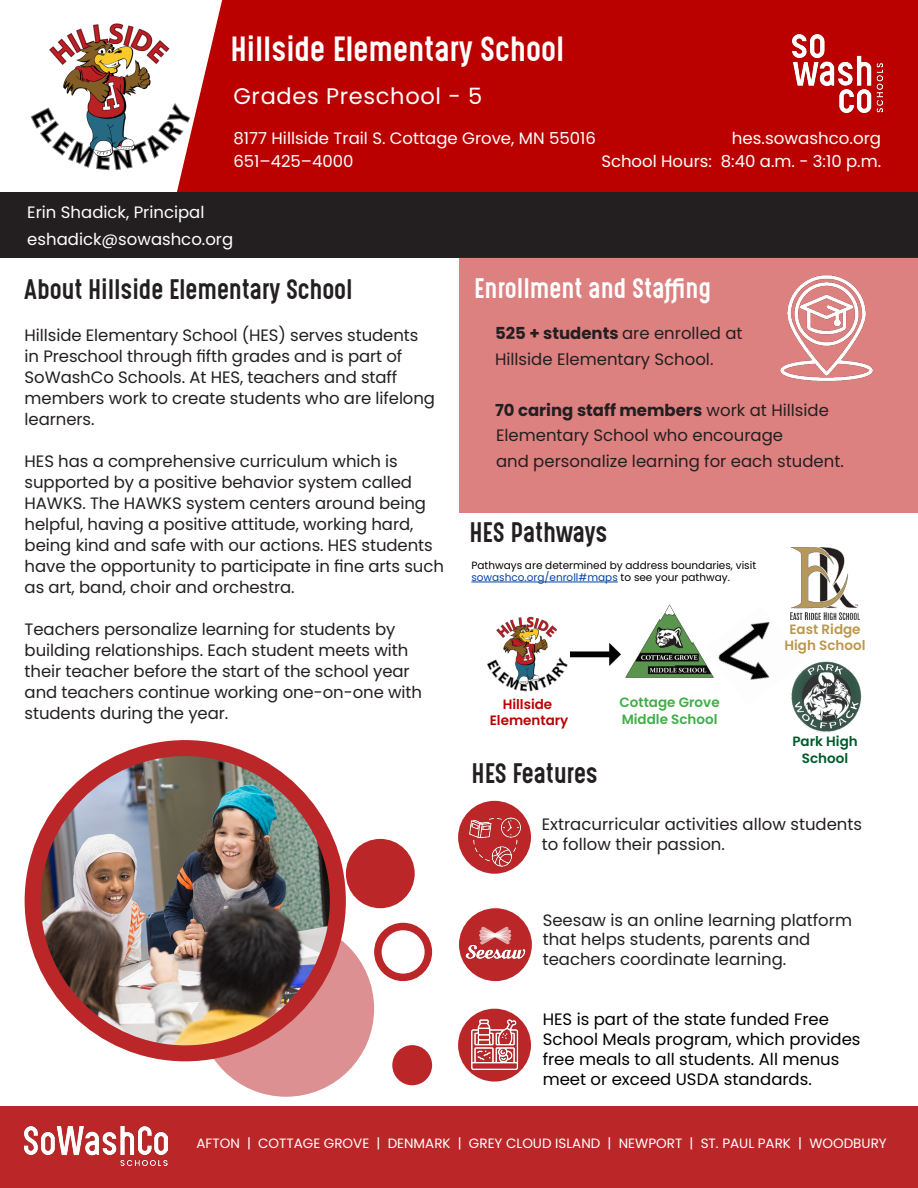
<style>
.page{position:relative;width:918px;height:1188px;background:#fff}
.page>*{position:absolute;margin:0;border:0;box-sizing:border-box;transform-origin:0 0}
.t1{font:29.7px "Gotcha Gothic";color:#fff}
.t2{font:24px "Gotcha Gothic";letter-spacing:-.005em;color:#231f20}
.t3{font:24px "Gotcha Gothic";color:#fff}
.t4{font:22.5px "Poppins";letter-spacing:.03em;color:#fff}
.t5{font:16.5px/21px "Poppins";letter-spacing:-.005em;color:#231f20}
.t6{font:16.5px/27px "Poppins";color:#fff}
.t7{font:16.5px/19.8px "Poppins";color:#000}
.t8{font:13.5px "Poppins";color:#fff}
.t9{font:600 13.5px/16.2px "Poppins";color:#40ae49}
.t10{font:600 13.5px/16.2px "Poppins";color:#bb974f;text-align:center}
.t11{font:600 13.5px/16.2px "Poppins";color:#b00;text-align:center}
.t12{font:600 13.5px/16.2px "Poppins";color:#005b2b;text-align:center}
.t13{font:10.5px/12.6px "Poppins";color:#000}
.s1{font-weight:700}
.s2{color:#0244a4}
</style>
<div class="page">
<svg style="left:198px;top:921px;width:176px;height:176px;background:#d98889"></svg>
<div style="left:222px;top:0;width:696px;height:192px;background:#b00"></div>
<svg style="left:0;top:1px;width:222px;height:257px"></svg>
<div style="left:0;top:192px;width:918px;height:65px;background:#231f20"></div>
<img style="left:793px;top:34px;width:89px;height:78px">
<div style="left:459px;top:257px;width:459px;height:256px;background:#dd8080"></div>
<img style="left:780px;top:275px;width:93px;height:107px">
<div style="left:0;top:1106px;width:918px;height:82px;background:#bb2728"></div>
<img style="left:24px;top:1126px;width:143px;height:39px">
<img style="left:33px;top:748px;width:305px;height:305px;border-radius:153px">
<div style="left:25px;top:740px;width:321px;height:321px;border:16px solid #bb2728;border-radius:50%"></div>
<div style="left:459px;top:908px;width:73px;height:73px;background:#bb2728;border-radius:50%"></div>
<img style="left:463px;top:908px;width:65px;height:57px">
<div style="left:458px;top:801px;width:73px;height:73px;background:#bb2728;border-radius:50%"></div>
<img style="left:466px;top:812px;width:57px;height:56px">
<div style="left:458px;top:1009px;width:73px;height:73px;background:#bb2728;border-radius:50%"></div>
<img style="left:466px;top:1016px;width:57px;height:55px">
<img style="left:571px;top:642px;width:42px;height:24px">
<img style="left:726px;top:612px;width:76px;height:68px">
<img style="left:791px;top:547px;width:68px;height:72px">
<div style="left:346px;top:839px;width:69px;height:69px;background:#bb2728;border-radius:50%"></div>
<div style="left:374px;top:923px;width:58px;height:58px;border:8px solid #bb2728;border-radius:50%"></div>
<div style="left:392px;top:1045px;width:40px;height:40px;background:#bb2728;border-radius:50%"></div>
<img style="left:791px;top:661px;width:70px;height:72px">
<hr style="left:471px;top:582px;width:147px;height:1px;background:#0244a4">
<img style="left:27px;top:21px;width:168px;height:153px">
<img style="left:487px;top:616px;width:81px;height:76px">
<img style="left:613px;top:604px;width:113px;height:74px">
<p class="t1" style="left:230px;top:26px;width:335px">Hillside Elementary School</p>
<p class="t4" style="left:233px;top:83px;width:250px">Grades Preschool - 5</p>
<p class="t6" style="left:233px;top:125px;width:364px">8177 Hillside Trail S. Cottage Grove, MN 55016</p>
<p class="t6" style="left:233px;top:148px;width:122px">651–425–4000</p>
<p class="t6" style="left:732px;top:125px;width:151px">hes.sowashco.org</p>
<p class="t6" style="left:601px;top:148px;width:281px">School Hours: 8:40 a.m. - 3:10 p.m.</p>
<p class="t6" style="left:27px;top:198px;width:207px">Erin Shadick, Principal eshadick@sowashco.org</p>
<p class="t2" style="left:25px;top:271px;width:330px">About Hillside Elementary School</p>
<p class="t5" style="left:25px;top:325px;width:412px">Hillside Elementary School (HES) serves students in Preschool through fifth grades and is part of SoWashCo Schools. At HES, teachers and staff members work to create students who are lifelong learners.</p>
<p class="t5" style="left:25px;top:451px;width:421px">HES has a comprehensive curriculum which is supported by a positive behavior system called HAWKS. The HAWKS system centers around being helpful, having a positive attitude, working hard, being kind and safe with our actions. HES students have the opportunity to participate in fine arts such as art, band, choir and orchestra.</p>
<p class="t5" style="left:25px;top:619px;width:399px">Teachers personalize learning for students by building relationships. Each student meets with their teacher before the start of the school year and teachers continue working one-on-one with students during the year.</p>
<p class="t3" style="left:474px;top:270px;width:238px">Enrollment and Staffing</p>
<p class="t5" style="left:495px;top:323px;width:249px"><span class="s1">525 + students</span> are enrolled at</p>
<p class="t5" style="left:495px;top:349px;width:220px">Hillside Elementary School.</p>
<p class="t5" style="left:495px;top:397px;width:350px;line-height:25.5px"><span class="s1">70 caring staff members</span> work at Hillside<br>Elementary School who encourage<br>and personalize learning for each student.</p>
<p class="t2" style="left:470px;top:514px;width:140px">HES Pathways</p>
<p class="t13" style="left:471px;top:559px;width:286px">Pathways are determined by address boundaries, visit <span class="s2">sowashco.org/enroll#maps</span> to see your pathway.</p>
<p class="t11" style="left:490px;top:696px;width:80px">Hillside<br>Elementary</p>
<p class="t2" style="left:472px;top:755px;width:128px">HES Features</p>
<p class="t9" style="left:620px;top:695px;width:102px">Cottage Grove<br>Middle School</p>
<p class="t10" style="left:785px;top:621px;width:82px">East Ridge<br>High School</p>
<p class="t12" style="left:792px;top:734px;width:67px">Park High<br>School</p>
<p class="t5" style="left:542px;top:815px;width:322px;line-height:19.8px">Extracurricular activities allow students to follow their passion.</p>
<p class="t5" style="left:543px;top:910px;width:311px;line-height:19.8px">Seesaw is an online learning platform that helps students, parents and teachers coordinate learning.</p>
<p class="t7" style="left:543px;top:1010px;width:319px">HES is part of the state funded Free School Meals program, which provides free meals to all students. All menus meet or exceed USDA standards.</p>
<p class="t8" style="left:197px;top:1135px;width:692px">AFTON | COTTAGE GROVE | DENMARK | GREY CLOUD ISLAND | NEWPORT | ST. PAUL PARK | WOODBURY</p>
</div>
